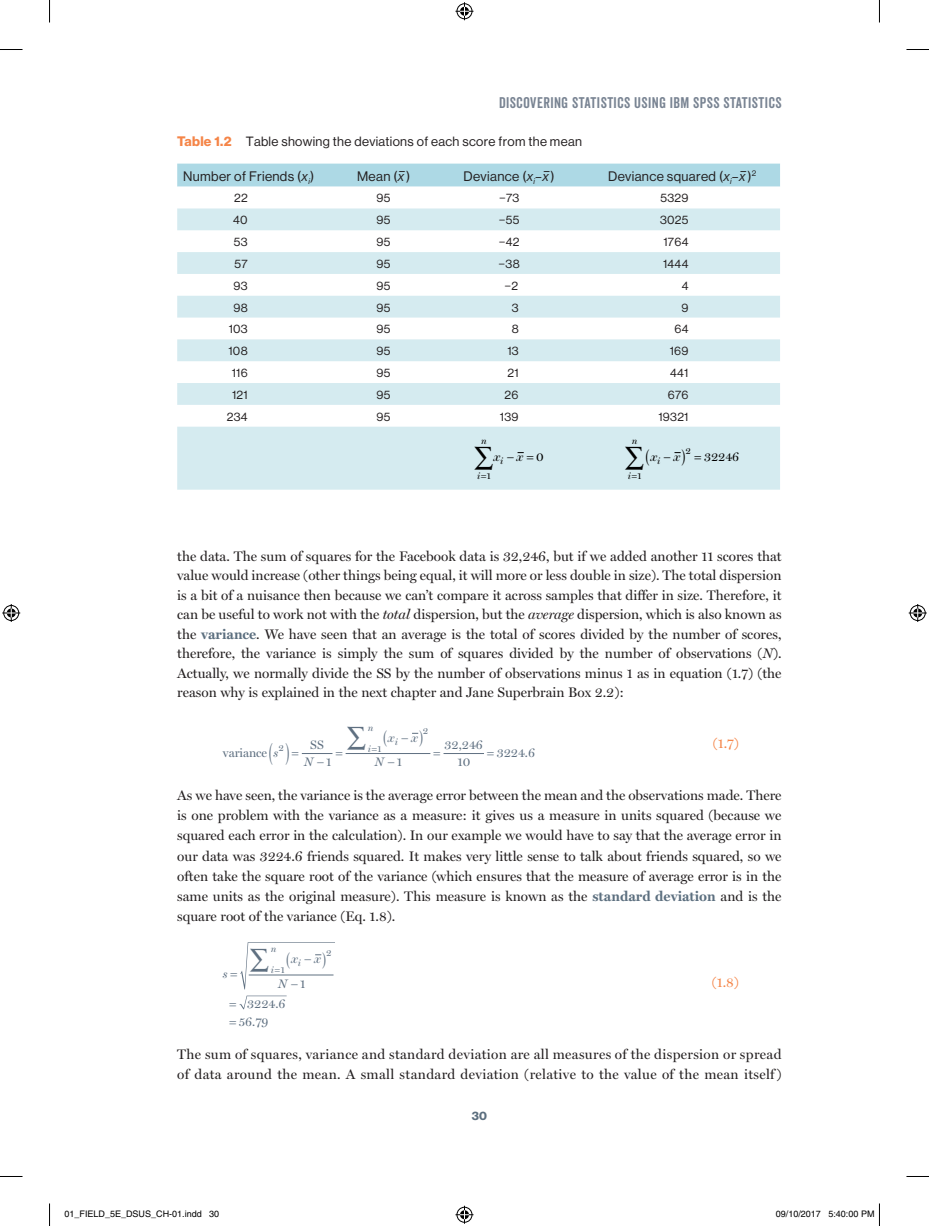
<style>
.page{position:relative;width:929px;height:1226px;background:#fff}
.page>*{position:absolute;margin:0;border:0;box-sizing:border-box;transform-origin:0 0}
.t1{font:15px "Veneer Clean";letter-spacing:.03em;color:#788392}
.EEA{font:13.8px/19.5px "Miller Display Roman";letter-spacing:.025em;color:#231f20;text-align:justify}
.TEXT_IND{font:13.8px/20.2px "Miller Display Roman";color:#231f20;text-align:justify}
.EQ_Num{font:13.8px "Miller Display Roman";color:#f58548}
.TCH{font:13.5px "Haas Grot Disp 55 Roman";letter-spacing:.025em;color:#231f20}
.TC{font:13.2px "Haas Grot Disp 55 Roman";letter-spacing:.025em;color:#231f20}
.t2{font:12.3px/18.6px "Miller Display Roman";letter-spacing:-.005em;color:#5f7081}
.t3{font:italic 12.3px "Miller Display";color:#5f7081}
.t4{font:12.3px "Miller Display Roman";color:#000}
.t5{font:italic 12.3px "Miller Display";color:#000}
.TT{font:12px "Haas Grot Disp 55 Roman";letter-spacing:.025em;color:#231f20}
.t6{font:700 12px "Haas Grot Disp 75";color:#5c6f7f}
.t7{font:italic 9.3px "Miller Display";color:#5f7081}
.t8{font:italic 9.3px "Miller Display";color:#000}
.t9{font:9.3px "Miller Display Roman";color:#5f7081}
.t10{font:9.3px "Miller Display Roman";color:#000}
.t11{font:9px "Helvetica";color:#000}
.s1{font-family:"Haas Grot Disp 75";font-weight:700;font-size:13.5px;color:#f58548}
.s2{font-family:"Haas Grot Disp 56";font-style:italic}
.s3{font-family:"Miller Display";font-style:italic}
.s4{font-family:"Miller Text";font-weight:700;color:#5c6f7f}
</style>
<div class="page">
<hr style="left:302px;top:753px;width:30px;height:1px;background:#5f7081">
<hr style="left:345px;top:753px;width:85px;height:1px;background:#5f7081">
<hr style="left:443px;top:753px;width:41px;height:1px;background:#5f7081">
<div style="left:177px;top:164px;width:602px;height:23px;background:#add9e5"></div>
<svg style="left:177px;top:208px;width:602px;height:282px;fill:#d5ebf0"></svg>
<svg style="left:0;top:49px;width:22px;height:1px"></svg>
<svg style="left:906px;top:49px;width:22px;height:1px"></svg>
<svg style="left:0;top:1176px;width:22px;height:1px"></svg>
<svg style="left:906px;top:1176px;width:22px;height:1px"></svg>
<svg style="left:49px;top:0;width:1px;height:22px"></svg>
<svg style="left:49px;top:1203px;width:1px;height:23px"></svg>
<svg style="left:878px;top:0;width:1px;height:22px"></svg>
<svg style="left:455px;top:2px;width:18px;height:18px"></svg>
<svg style="left:455px;top:1206px;width:18px;height:18px"></svg>
<svg style="left:2px;top:604px;width:18px;height:18px"></svg>
<svg style="left:908px;top:604px;width:18px;height:18px"></svg>
<svg style="left:878px;top:1204px;width:1px;height:22px"></svg>
<svg style="left:412px;top:732px;width:7px;height:2px"></svg>
<svg style="left:239px;top:995px;width:47px;height:14px"></svg>
<svg style="left:507px;top:452px;width:26px;height:7px"></svg>
<svg style="left:664px;top:450px;width:20px;height:16px"></svg>
<svg style="left:694px;top:456px;width:7px;height:3px"></svg>
<svg style="left:240px;top:942px;width:95px;height:47px"></svg>
<svg style="left:474px;top:446px;width:19px;height:32px"></svg>
<svg style="left:625px;top:446px;width:24px;height:32px"></svg>
<p class="t1" style="left:499px;top:94px;width:284px">DISCOVERING STATISTICS USING IBM SPSS STATISTICS</p>
<p class="TC" style="left:177px;top:133px;width:406px"><span class="s1">Table 1.2</span> Table showing the deviations of each score from the mean</p>
<p class="TCH" style="left:183px;top:168px;width:132px">Number of Friends (<span class="s2">x</span><sub>i</sub>)</p>
<p class="TCH" style="left:357px;top:168px;width:55px">Mean (<span class="s2">x</span><sup>–</sup>)</p>
<p class="TCH" style="left:463px;top:168px;width:93px">Deviance (<span class="s2">x</span><sub>i</sub><span class="s2">–x</span><sup>–</sup>)</p>
<p class="TCH" style="left:608px;top:168px;width:149px">Deviance squared (<span class="s2">x</span><sub>i</sub><span class="s2">–x</span><sup>–</sup>)<sup>2</sup></p>
<p class="TT" style="left:234px;top:191px;width:15px">22</p>
<p class="TT" style="left:376px;top:191px;width:15px">95</p>
<p class="TT" style="left:499px;top:191px;width:22px">−73</p>
<p class="TT" style="left:660px;top:191px;width:29px">5329</p>
<p class="TT" style="left:233px;top:213px;width:16px">40</p>
<p class="TT" style="left:376px;top:213px;width:15px">95</p>
<p class="TT" style="left:498px;top:213px;width:22px">−55</p>
<p class="TT" style="left:659px;top:213px;width:30px">3025</p>
<p class="TT" style="left:234px;top:235px;width:15px">53</p>
<p class="TT" style="left:376px;top:235px;width:15px">95</p>
<p class="TT" style="left:498px;top:235px;width:22px">−42</p>
<p class="TT" style="left:663px;top:235px;width:26px">1764</p>
<p class="TT" style="left:234px;top:257px;width:15px">57</p>
<p class="TT" style="left:376px;top:257px;width:15px">95</p>
<p class="TT" style="left:498px;top:257px;width:23px">−38</p>
<p class="TT" style="left:662px;top:257px;width:27px">1444</p>
<p class="TT" style="left:233px;top:279px;width:16px">93</p>
<p class="TT" style="left:376px;top:279px;width:15px">95</p>
<p class="TT" style="left:504px;top:279px;width:15px">−2</p>
<p class="TT" style="left:681px;top:279px;width:8px">4</p>
<p class="TT" style="left:233px;top:301px;width:16px">98</p>
<p class="TT" style="left:376px;top:301px;width:15px">95</p>
<p class="TT" style="left:512px;top:301px;width:8px">3</p>
<p class="TT" style="left:681px;top:301px;width:8px">9</p>
<p class="TT" style="left:229px;top:322px;width:20px">103</p>
<p class="TT" style="left:376px;top:322px;width:15px">95</p>
<p class="TT" style="left:512px;top:322px;width:9px">8</p>
<p class="TT" style="left:674px;top:322px;width:16px">64</p>
<p class="TT" style="left:228px;top:344px;width:21px">108</p>
<p class="TT" style="left:376px;top:344px;width:15px">95</p>
<p class="TT" style="left:507px;top:344px;width:13px">13</p>
<p class="TT" style="left:669px;top:344px;width:20px">169</p>
<p class="TT" style="left:232px;top:366px;width:17px">116</p>
<p class="TT" style="left:376px;top:366px;width:15px">95</p>
<p class="TT" style="left:507px;top:366px;width:13px">21</p>
<p class="TT" style="left:670px;top:366px;width:20px">441</p>
<p class="TT" style="left:232px;top:388px;width:17px">121</p>
<p class="TT" style="left:376px;top:388px;width:15px">95</p>
<p class="TT" style="left:504px;top:388px;width:15px">26</p>
<p class="TT" style="left:667px;top:388px;width:22px">676</p>
<p class="TT" style="left:227px;top:410px;width:22px">234</p>
<p class="TT" style="left:376px;top:410px;width:15px">95</p>
<p class="TT" style="left:499px;top:410px;width:20px">139</p>
<p class="TT" style="left:658px;top:410px;width:31px">19321</p>
<p class="t8" style="left:481px;top:435px;width:7px">n</p>
<p class="t8" style="left:631px;top:435px;width:7px">n</p>
<p class="t5" style="left:493px;top:450px;width:8px">x</p>
<p class="t5" style="left:516px;top:450px;width:8px">x</p>
<p class="t8" style="left:500px;top:456px;width:5px">i</p>
<p class="t4" style="left:536px;top:450px;width:9px">0</p>
<p class="t10" style="left:685px;top:445px;width:7px">2</p>
<p class="t5" style="left:650px;top:450px;width:8px">x</p>
<p class="t5" style="left:673px;top:450px;width:8px">x</p>
<p class="t8" style="left:657px;top:456px;width:5px">i</p>
<p class="t4" style="left:703px;top:450px;width:37px">32246</p>
<p class="t8" style="left:477px;top:470px;width:5px">i</p>
<p class="t10" style="left:487px;top:470px;width:6px">1</p>
<p class="t8" style="left:627px;top:470px;width:5px">i</p>
<p class="t10" style="left:637px;top:470px;width:6px">1</p>
<p class="EEA" style="left:177px;top:546px;width:605px">the data. The sum of squares for the Facebook data is 32,246, but if we added another 11 scores that value would increase (other things being equal, it will more or less double in size). The total dispersion is a bit of a nuisance then because we can’t compare it across samples that differ in size. Therefore, it can be useful to work not with the <span class="s3">total</span> dispersion, but the <span class="s3">average</span> dispersion, which is also known as the <span class="s4">variance</span>. We have seen that an average is the total of scores divided by the number of scores, therefore, the variance is simply the sum of squares divided by the number of observations (<span class="s3">N</span>).<br>Actually, we normally divide the SS by the number of observations minus 1 as in equation (1.7) (the reason why is explained in the next chapter and Jane Superbrain Box 2.2):</p>
<p class="t7" style="left:367px;top:722px;width:7px">n</p>
<p class="t9" style="left:423px;top:725px;width:7px">2</p>
<p class="t3" style="left:388px;top:730px;width:8px">x</p>
<p class="t3" style="left:411px;top:730px;width:8px">x</p>
<p class="EQ_Num" style="left:712px;top:735px;width:28px">(1.7)</p>
<p class="TEXT_IND" style="left:177px;top:785px;width:605px">As we have seen, the variance is the average error between the mean and the observations made. There is one problem with the variance as a measure: it gives us a measure in units squared (because we squared each error in the calculation). In our example we would have to say that the average error in our data was 3224.6 friends squared. It makes very little sense to talk about friends squared, so we often take the square root of the variance (which ensures that the measure of average error is in the same units as the original measure). This measure is known as the <span class="s4">standard deviation</span> and is the square root of the variance (Eq. 1.8).</p>
<p class="t7" style="left:394px;top:736px;width:5px">i</p>
<p class="t2" style="left:310px;top:735px;width:15px">SS</p>
<p class="t2" style="left:444px;top:735px;width:40px">32,246</p>
<p class="t7" style="left:367px;top:743px;width:5px">i</p>
<p class="t9" style="left:278px;top:742px;width:7px">2</p>
<p class="t9" style="left:377px;top:743px;width:6px">1</p>
<p class="t2" style="left:223px;top:743px;width:46px">variance</p>
<p class="t2" style="left:496px;top:743px;width:40px">3224 6</p>
<p class="t2" style="left:524px;top:743px;width:5px">.</p>
<p class="t3" style="left:273px;top:745px;width:6px">s</p>
<p class="t3" style="left:304px;top:755px;width:11px">N</p>
<p class="t3" style="left:375px;top:755px;width:11px">N</p>
<p class="t2" style="left:326px;top:753px;width:7px">1</p>
<p class="t2" style="left:397px;top:753px;width:7px">1</p>
<p class="t2" style="left:457px;top:753px;width:14px">10</p>
<p class="t3" style="left:223px;top:967px;width:6px">s</p>
<p class="t7" style="left:271px;top:943px;width:7px">n</p>
<p class="t9" style="left:326px;top:947px;width:7px">2</p>
<p class="t3" style="left:291px;top:952px;width:8px">x</p>
<p class="t3" style="left:314px;top:952px;width:8px">x</p>
<p class="t7" style="left:298px;top:958px;width:5px">i</p>
<p class="t7" style="left:271px;top:964px;width:5px">i</p>
<p class="t9" style="left:281px;top:964px;width:6px">1</p>
<p class="t3" style="left:278px;top:976px;width:11px">N</p>
<p class="t2" style="left:239px;top:994px;width:48px;text-indent:8px">3224 6<br>56 79</p>
<p class="t2" style="left:275px;top:994px;width:5px">.</p>
<p class="t2" style="left:252px;top:1012px;width:5px">.</p>
<p class="t2" style="left:300px;top:974px;width:7px">1</p>
<p class="EQ_Num" style="left:711px;top:974px;width:29px">(1.8)</p>
<p class="EEA" style="left:177px;top:1045px;width:605px">The sum of squares, variance and standard deviation are all measures of the dispersion or spread of data around the mean. A small standard deviation (relative to the value of the mean itself )</p>
<p class="t6" style="left:471px;top:1109px;width:17px">30</p>
<p class="t11" style="left:64px;top:1208px;width:156px">01_FIELD_5E_DSUS_CH-01.indd 30</p>
<p class="t11" style="left:775px;top:1208px;width:100px">09/10/2017 5:40:00 PM</p>
</div>
